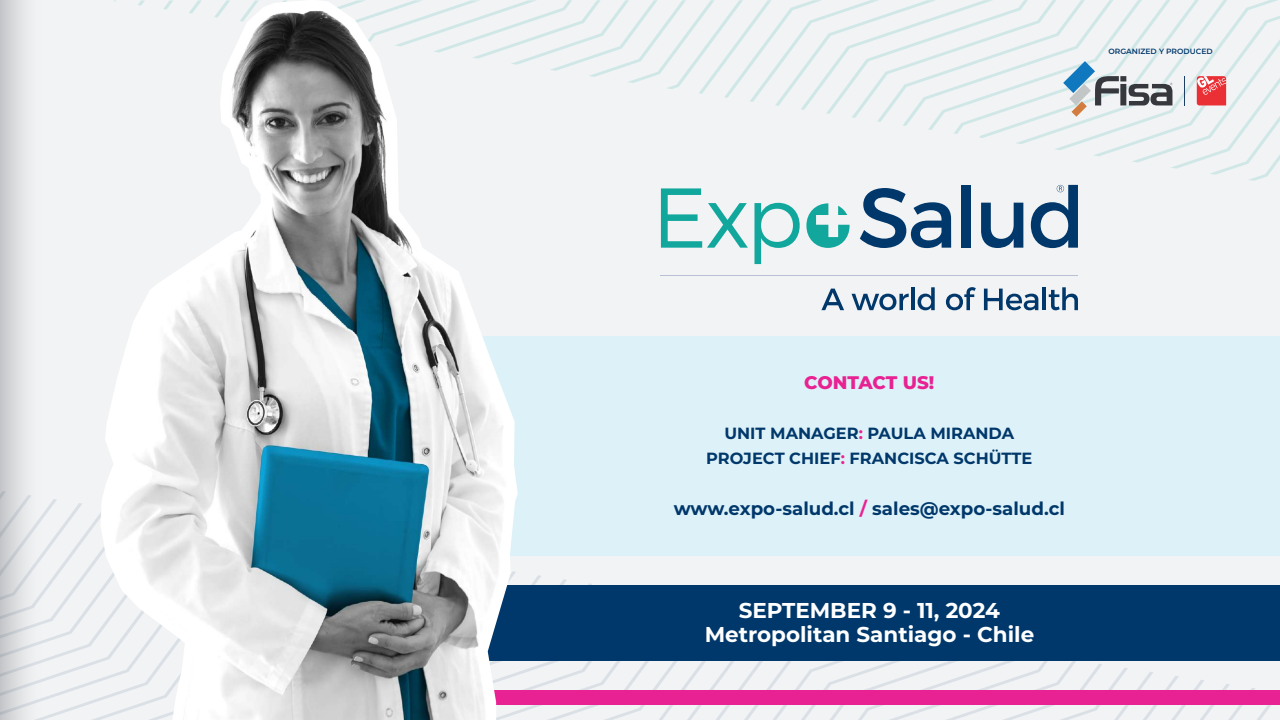
<style>
.page{position:relative;width:1280px;height:720px;background:#f2f3f4}
.page>*{position:absolute;margin:0;border:0;box-sizing:border-box;transform-origin:0 0}
.t1{font:700 21.5px/23.9px "Montserrat";color:#fff;text-align:center}
.t2{font:700 18.2px "Montserrat";color:#01386b}
.t3{font:800 18.2px "Montserrat";letter-spacing:-.005em;color:#e82292}
.t4{font:700 16.2px/25.2px "Montserrat";color:#01386b;text-align:center}
.t5{font:600 7.6px "Montserrat";color:#01386b}
.s1{color:#e82292}
</style>
<div class="page">
<svg style="left:43px;top:499px;width:1237px;height:221px"></svg>
<svg style="left:562px;top:0;width:718px;height:181px"></svg>
<svg style="left:860px;top:188px;width:91px;height:60px"></svg>
<div style="left:961px;top:185px;width:10px;height:63px;background:#01386b"></div>
<svg style="left:981px;top:203px;width:42px;height:45px"></svg>
<svg style="left:661px;top:188px;width:87px;height:60px"></svg>
<svg style="left:754px;top:203px;width:46px;height:61px"></svg>
<svg style="left:1031px;top:185px;width:47px;height:63px"></svg>
<svg style="left:806px;top:203px;width:44px;height:45px"></svg>
<svg style="left:821px;top:289px;width:23px;height:21px"></svg>
<svg style="left:852px;top:294px;width:57px;height:16px"></svg>
<hr style="left:911px;top:287px;width:3px;height:23px;background:#01386b">
<svg style="left:918px;top:287px;width:17px;height:23px"></svg>
<svg style="left:946px;top:287px;width:30px;height:23px"></svg>
<svg style="left:984px;top:289px;width:54px;height:21px"></svg>
<hr style="left:1042px;top:287px;width:4px;height:23px;background:#01386b">
<svg style="left:1049px;top:287px;width:29px;height:23px"></svg>
<hr style="left:661px;top:275px;width:417px;height:1px;background:#b9c0d6">
<svg style="left:1197px;top:76px;width:29px;height:29px"></svg>
<svg style="left:1063px;top:61px;width:109px;height:56px"></svg>
<svg style="left:1184px;top:76px;width:1px;height:29px"></svg>
<div style="left:456px;top:337px;width:824px;height:219px;background:#ddf2f8"></div>
<div style="left:317px;top:690px;width:963px;height:15px;background:#e82292"></div>
<svg style="left:0;top:0;width:43px;height:720px"></svg>
<div style="left:466px;top:585px;width:814px;height:75px;background:#01386b"></div>
<img style="left:76px;top:0;width:486px;height:720px">
<p class="t5" style="left:1108px;top:46px;width:106px">ORGANIZED Y PRODUCED</p>
<p class="t3" style="left:804px;top:369px;width:132px">CONTACT US!</p>
<p class="t4" style="left:706px;top:420px;width:328px">UNIT MANAGER<span class="s1">:</span> PAULA MIRANDA<br>PROJECT CHIEF<span class="s1">:</span> FRANCISCA SCHÜTTE</p>
<p class="t2" style="left:674px;top:495px;width:393px">www.expo-salud.cl <span class="s1">/</span> sales@expo-salud.cl</p>
<h1 class="t1" style="left:705px;top:598px;width:331px">SEPTEMBER 9 - 11, 2024<br>Metropolitan Santiago - Chile</h1>
</div>
